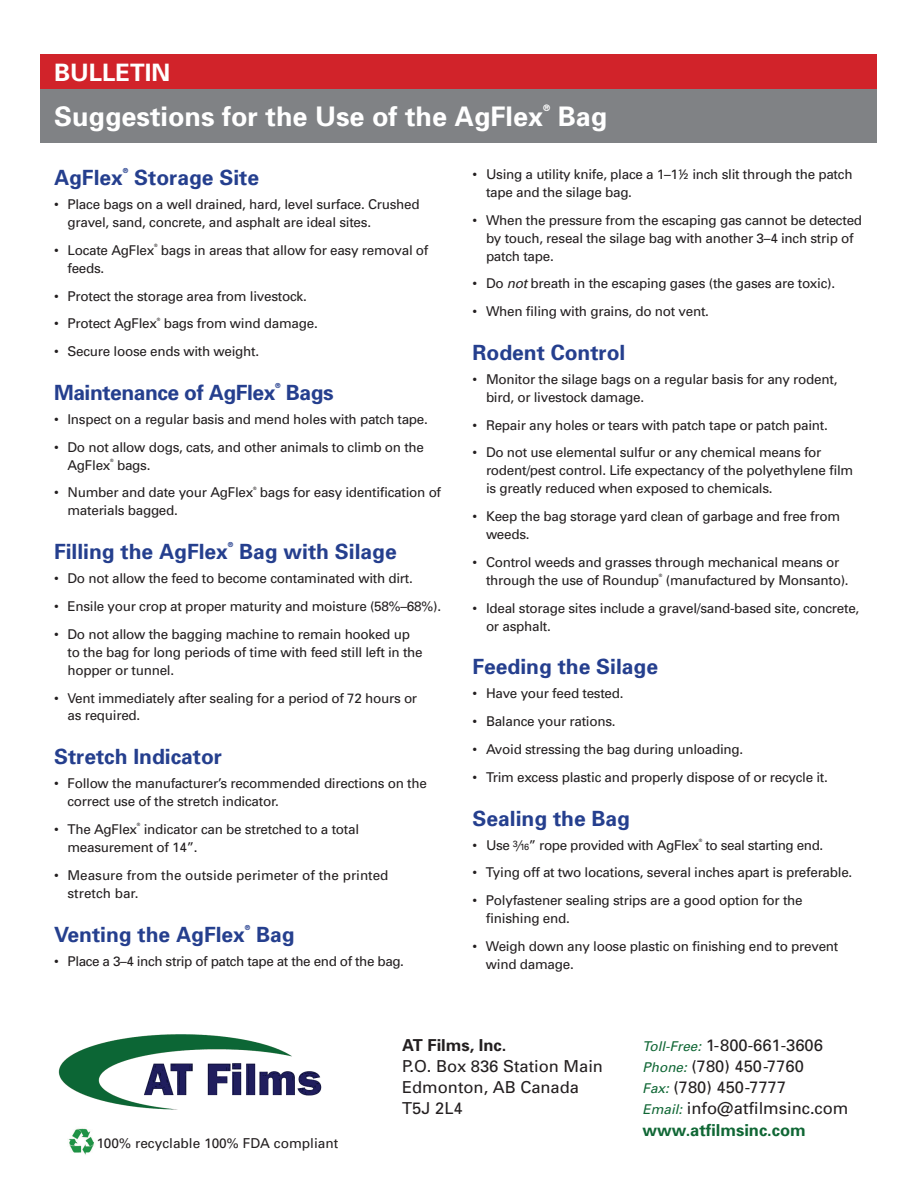
<style>
.page{position:relative;width:918px;height:1188px;background:#fff}
.page>*{position:absolute;margin:0;border:0;box-sizing:border-box;transform-origin:0 0}
.t1{font:700 27px "Univers";color:#fff}
.t2{font:700 24px "Univers";color:#fff}
.t3{font:700 21px "Univers";color:#253f8e}
.t4{font:700 21px "Univers";letter-spacing:-.02em;color:#253f8e}
.t5{font:16.5px/21.1px "Univers";color:#231f20}
.t6{font:700 16.5px "Univers";color:#231f20}
.t7{font:13.65px "Univers";color:#231f20}
.t8{font:13.5px/18px "Univers";letter-spacing:-.02em;color:#231f20}
.t9{font:13.5px/18px "Univers";color:#231f20}
.t10{font:700 8.85px "Univers";color:#fff}
.t11{font:700 6.9px "Univers";color:#253f8e}
.t12{font:4.5px "Univers";color:#231f20}
.s1{font-style:italic}
.s2{font-size:9px}
.s3{font-style:italic;font-size:13.5px;color:#106735}
.s4{font-weight:700;color:#106735}
</style>
<div class="page">
<div style="left:40px;top:89px;width:837px;height:54px;background:#808285"></div>
<img style="left:58px;top:1034px;width:264px;height:76px">
<img style="left:68px;top:1128px;width:26px;height:27px">
<div style="left:40px;top:54px;width:837px;height:35px;background:#d1232a"></div>
<h2 class="t2" style="left:54px;top:57px;width:118px">BULLETIN</h2>
<h1 class="t1" style="left:54px;top:99px;width:491px">Suggestions for the Use of the AgFlex</h1>
<p class="t10" style="left:543px;top:102px;width:9px">®</p>
<h1 class="t1" style="left:558px;top:99px;width:51px">Bag</h1>
<h3 class="t3" style="left:54px;top:164px;width:70px">AgFlex</h3>
<p class="t11" style="left:123px;top:166px;width:7px">®</p>
<h3 class="t3" style="left:134px;top:164px;width:126px">Storage Site</h3>
<p class="t8" style="left:68px;top:195px;width:354px;text-indent:-14px">• Place bags on a well drained, hard, level surface. Crushed gravel, sand, concrete, and asphalt are ideal sites.</p>
<p class="t8" style="left:54px;top:241px;width:102px">• Locate AgFlex</p>
<p class="t12" style="left:154px;top:243px;width:5px">®</p>
<p class="t8" style="left:161px;top:241px;width:269px">bags in areas that allow for easy removal of</p>
<p class="t8" style="left:68px;top:259px;width:38px">feeds.</p>
<p class="t8" style="left:54px;top:287px;width:254px">• Protect the storage area from livestock.</p>
<p class="t8" style="left:54px;top:314px;width:105px">• Protect AgFlex</p>
<p class="t12" style="left:157px;top:316px;width:5px">®</p>
<p class="t8" style="left:164px;top:314px;width:156px">bags from wind damage.</p>
<p class="t8" style="left:54px;top:342px;width:207px">• Secure loose ends with weight.</p>
<h3 class="t4" style="left:54px;top:379px;width:223px">Maintenance of AgFlex</h3>
<p class="t11" style="left:275px;top:381px;width:7px">®</p>
<h3 class="t3" style="left:286px;top:379px;width:49px">Bags</h3>
<p class="t8" style="left:54px;top:410px;width:375px">• Inspect on a regular basis and mend holes with patch tape.</p>
<p class="t8" style="left:68px;top:438px;width:358px;text-indent:-14px">• Do not allow dogs, cats, and other animals to climb on the<br>AgFlex</p>
<p class="t12" style="left:110px;top:458px;width:5px">®</p>
<p class="t8" style="left:117px;top:456px;width:35px">bags.</p>
<p class="t8" style="left:54px;top:483px;width:201px">• Number and date your AgFlex</p>
<p class="t12" style="left:253px;top:485px;width:5px">®</p>
<p class="t8" style="left:260px;top:483px;width:183px">bags for easy identification of</p>
<p class="t8" style="left:68px;top:501px;width:112px">materials bagged.</p>
<h3 class="t3" style="left:54px;top:538px;width:175px">Filling the AgFlex</h3>
<p class="t11" style="left:228px;top:540px;width:7px">®</p>
<h3 class="t3" style="left:239px;top:538px;width:159px">Bag with Silage</h3>
<p class="t8" style="left:54px;top:569px;width:360px">• Do not allow the feed to become contaminated with dirt.</p>
<p class="t8" style="left:54px;top:597px;width:389px">• Ensile your crop at proper maturity and moisture (58%–68%).</p>
<p class="t8" style="left:68px;top:625px;width:357px;text-indent:-14px">• Do not allow the bagging machine to remain hooked up to the bag for long periods of time with feed still left in the hopper or tunnel.</p>
<p class="t8" style="left:68px;top:688px;width:351px;text-indent:-14px">• Vent immediately after sealing for a period of 72 hours or as required.</p>
<h3 class="t3" style="left:54px;top:743px;width:170px">Stretch Indicator</h3>
<p class="t8" style="left:68px;top:774px;width:361px;text-indent:-14px">• Follow the manufacturer’s recommended directions on the correct use of the stretch indicator.</p>
<p class="t8" style="left:54px;top:820px;width:85px">• The AgFlex</p>
<p class="t12" style="left:137px;top:822px;width:5px">®</p>
<p class="t8" style="left:68px;top:820px;width:293px;text-indent:76px">indicator can be stretched to a total measurement of 14”.</p>
<p class="t9" style="left:68px;top:866px;width:323px;text-indent:-14px">• Measure from the outside perimeter of the printed stretch bar.</p>
<h3 class="t3" style="left:54px;top:921px;width:192px">Venting the AgFlex</h3>
<p class="t11" style="left:245px;top:923px;width:7px">®</p>
<h3 class="t3" style="left:256px;top:921px;width:40px">Bag</h3>
<p class="t8" style="left:54px;top:952px;width:352px">• Place a 3–4 inch strip of patch tape at the end of the bag.</p>
<p class="t8" style="left:486px;top:165px;width:368px;text-indent:-14px">• Using a utility knife, place a 1–1½ inch slit through the patch tape and the silage bag.</p>
<p class="t8" style="left:486px;top:211px;width:378px;text-indent:-14px">• When the pressure from the escaping gas cannot be detected by touch, reseal the silage bag with another 3–4 inch strip of patch tape.</p>
<p class="t8" style="left:472px;top:274px;width:364px">• Do <span class="s1">not</span> breath in the escaping gases (the gases are toxic).</p>
<p class="t8" style="left:472px;top:302px;width:238px">• When filing with grains, do not vent.</p>
<h3 class="t3" style="left:472px;top:339px;width:154px">Rodent Control</h3>
<p class="t8" style="left:486px;top:370px;width:353px;text-indent:-14px">• Monitor the silage bags on a regular basis for any rodent, bird, or livestock damage.</p>
<p class="t8" style="left:472px;top:416px;width:357px">• Repair any holes or tears with patch tape or patch paint.</p>
<p class="t8" style="left:486px;top:443px;width:369px;text-indent:-14px">• Do not use elemental sulfur or any chemical means for rodent/pest control. Life expectancy of the polyethylene film is greatly reduced when exposed to chemicals.</p>
<p class="t8" style="left:486px;top:507px;width:356px;text-indent:-14px">• Keep the bag storage yard clean of garbage and free from weeds.</p>
<p class="t8" style="left:486px;top:553px;width:355px;text-indent:-14px">• Control weeds and grasses through mechanical means or through the use of Roundup</p>
<p class="t12" style="left:659px;top:573px;width:5px">®</p>
<p class="t8" style="left:666px;top:571px;width:184px">(manufactured by Monsanto).</p>
<p class="t8" style="left:486px;top:599px;width:375px;text-indent:-14px">• Ideal storage sites include a gravel/sand-based site, concrete, or asphalt.</p>
<h3 class="t3" style="left:472px;top:654px;width:187px">Feeding the Silage</h3>
<p class="t8" style="left:472px;top:684px;width:153px">• Have your feed tested.</p>
<p class="t8" style="left:472px;top:712px;width:145px">• Balance your rations.</p>
<p class="t8" style="left:472px;top:740px;width:272px">• Avoid stressing the bag during unloading.</p>
<p class="t8" style="left:472px;top:768px;width:357px">• Trim excess plastic and properly dispose of or recycle it.</p>
<h3 class="t3" style="left:472px;top:805px;width:159px">Sealing the Bag</h3>
<p class="t8" style="left:472px;top:836px;width:228px">• Use <sup>3</sup><span class="s1">/</span><span class="s2">16</span>” rope provided with AgFlex</p>
<p class="t12" style="left:699px;top:837px;width:5px">®</p>
<p class="t8" style="left:705px;top:836px;width:119px">to seal starting end.</p>
<p class="t8" style="left:472px;top:863px;width:381px">• Tying off at two locations, several inches apart is preferable.</p>
<p class="t8" style="left:486px;top:891px;width:318px;text-indent:-14px">• Polyfastener sealing strips are a good option for the finishing end.</p>
<p class="t8" style="left:486px;top:937px;width:354px;text-indent:-14px">• Weigh down any loose plastic on finishing end to prevent wind damage.</p>
<p class="t7" style="left:96px;top:1134px;width:243px">100% recyclable 100% FDA compliant</p>
<p class="t6" style="left:402px;top:1035px;width:106px">AT Films, Inc.</p>
<p class="t5" style="left:402px;top:1056px;width:202px">P.O. Box 836 Station Main<br>Edmonton, AB Canada<br>T5J 2L4</p>
<p class="t5" style="left:643px;top:1035px;width:207px"><span class="s3">Toll-Free:</span> 1-800-661-3606<br><span class="s3">Phone:</span> (780) 450-7760<br><span class="s3">Fax:</span> (780) 450-7777<br><span class="s3">Email:</span> info@atfilmsinc.com <span class="s4">www.atfilmsinc.com</span></p>
</div>
